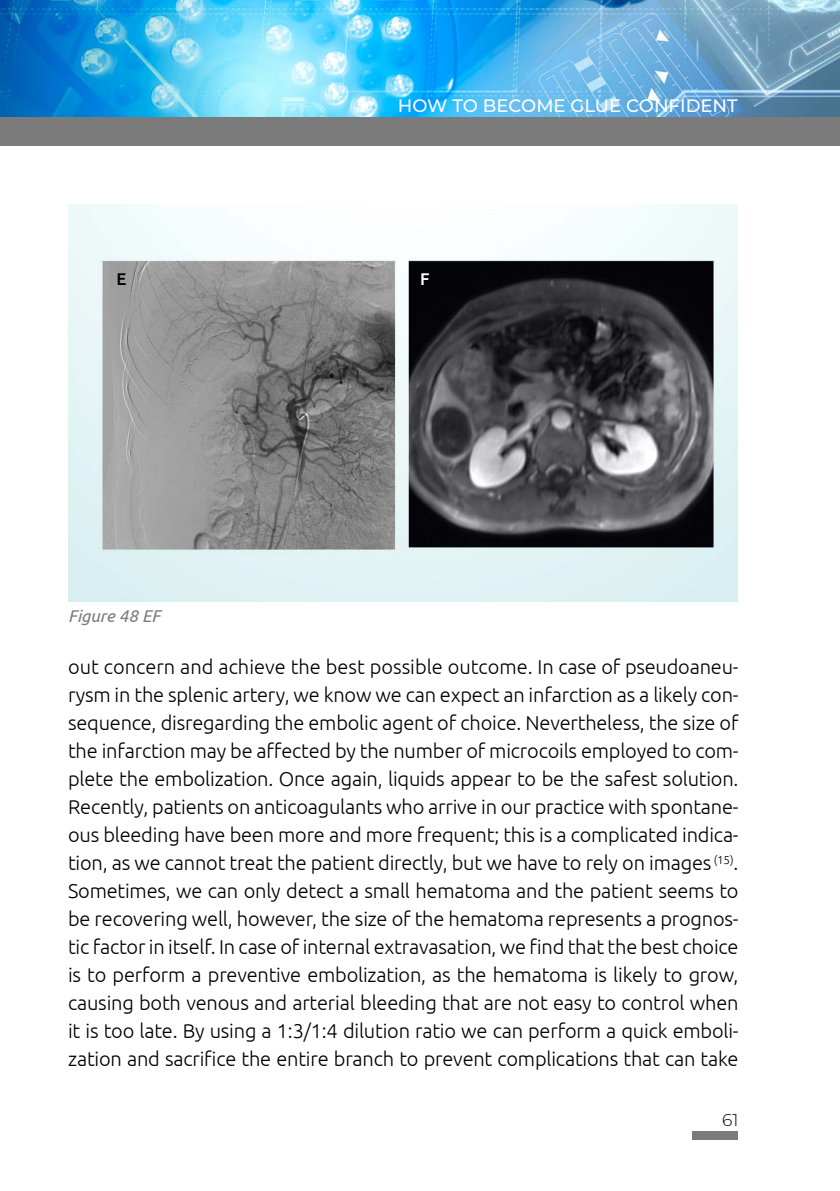
<style>
.page{position:relative;width:840px;height:1191px;background:#fff}
.page>*{position:absolute;margin:0;border:0;box-sizing:border-box;transform-origin:0 0}
.t1{font:300 20px/28px "Ubuntu";letter-spacing:-.01em;color:#000;text-align:justify}
.t2{font:500 18px "Montserrat";color:#fff}
.t3{font:italic 17px "Ubuntu";color:#7c7b7b}
.t4{font:300 17px "Montserrat";color:#000}
.t5{font:500 17px "Ubuntu";color:#000}
.t6{font:500 17px "Ubuntu";color:#fff}
</style>
<div class="page">
<div style="left:0;top:117px;width:839px;height:28px;background:#7c7b7b"></div>
<img style="left:278px;top:0;width:561px;height:117px">
<svg style="left:0;top:0;width:278px;height:117px"></svg>
<div style="left:692px;top:1131px;width:45px;height:9px;background:#7c7b7b"></div>
<img style="left:68px;top:204px;width:669px;height:397px">
<p class="t2" style="left:398px;top:93px;width:341px">HOW TO BECOME GLUE CONFIDENT</p>
<p class="t5" style="left:116px;top:268px;width:11px">E</p>
<p class="t6" style="left:420px;top:268px;width:11px">F</p>
<p class="t3" style="left:68px;top:605px;width:94px">Figure 48 EF</p>
<p class="t1" style="left:68px;top:652px;width:671px">out concern and achieve the best possible outcome. In case of pseudoaneu&shy;rysm in the splenic artery, we know we can expect an infarction as a likely con&shy;sequence, disregarding the embolic agent of choice. Nevertheless, the size of the infarction may be affected by the number of microcoils employed to com&shy;plete the embolization. Once again, liquids appear to be the safest solution.<br>Recently, patients on anticoagulants who arrive in our practice with spontane&shy;ous bleeding have been more and more frequent; this is a complicated indica&shy;tion, as we cannot treat the patient directly, but we have to rely on images <sup>(15)</sup>.<br>Sometimes, we can only detect a small hematoma and the patient seems to be recovering well, however, the size of the hematoma represents a prognos&shy;tic factor in itself. In case of internal extravasation, we find that the best choice is to perform a preventive embolization, as the hematoma is likely to grow, causing both venous and arterial bleeding that are not easy to control when it is too late. By using a 1:3/1:4 dilution ratio we can perform a quick emboli&shy;zation and sacrifice the entire branch to prevent complications that can take</p>
<p class="t4" style="left:721px;top:1108px;width:18px">61</p>
</div>
